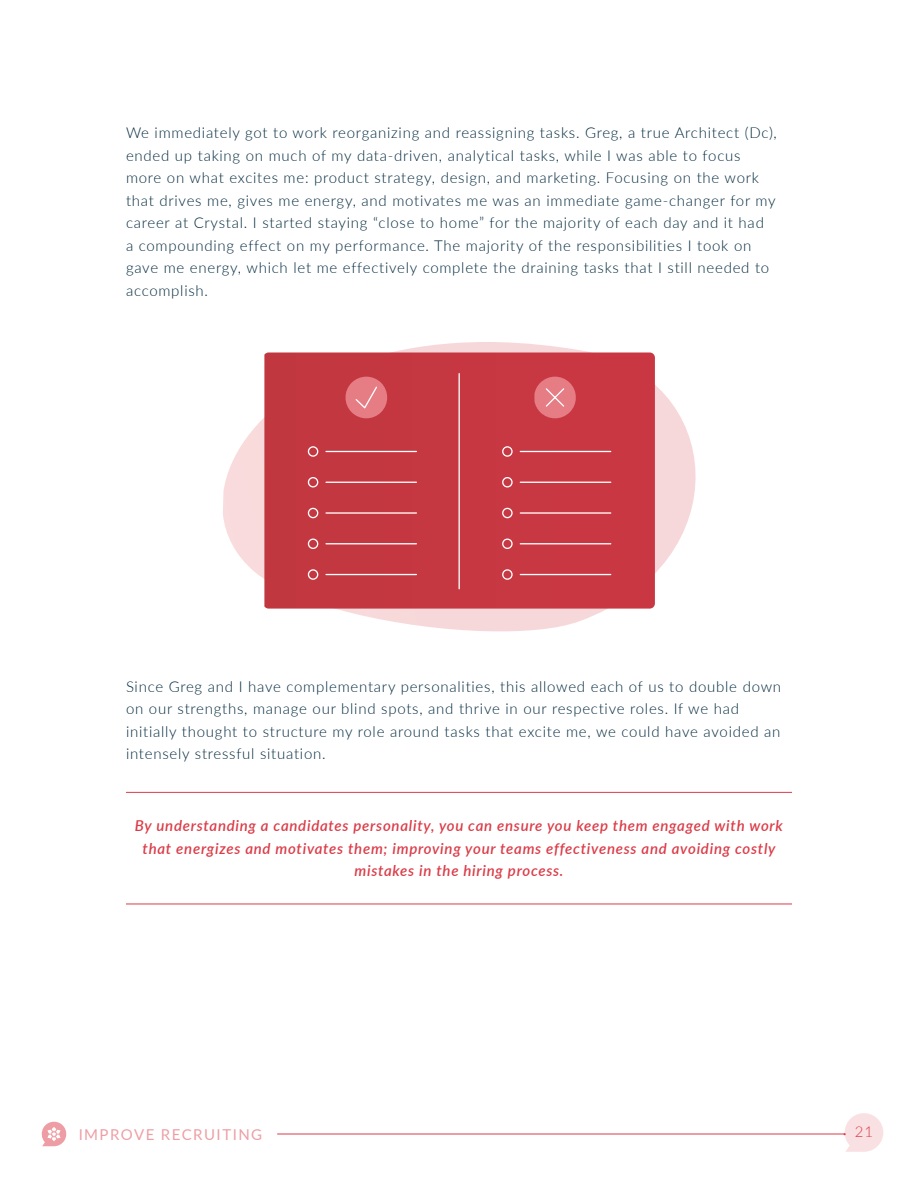
<style>
.page{position:relative;width:918px;height:1188px;background:#fff}
.page>*{position:absolute;margin:0;border:0;box-sizing:border-box;transform-origin:0 0}
.t1{font:300 15px/22.5px "Lato";letter-spacing:.05em;color:#00293d}
.t2{font:italic 600 15px/22.5px "Lato";letter-spacing:.05em;color:#db3c48;text-align:center}
.t3{font:15px "Lato";letter-spacing:.1em;color:#db3c48}
.t4{font:300 15px "Lato";color:#db3c48}
</style>
<div class="page">
<hr style="left:126px;top:792px;width:666px;height:1px;background:#db3c48">
<hr style="left:126px;top:904px;width:666px;height:1px;background:#db3c48">
<svg style="left:223px;top:342px;width:473px;height:290px"></svg>
<div style="left:264px;top:353px;width:391px;height:256px;background:#c63741"></div>
<div style="left:307px;top:372px;width:305px;height:218px;background:#c63741"></div>
<svg style="left:343px;top:377px;width:235px;height:43px"></svg>
<svg style="left:41px;top:1121px;width:26px;height:25px"></svg>
<hr style="left:277px;top:1134px;width:568px;height:1px;background:#db3c48">
<svg style="left:843px;top:1113px;width:40px;height:39px"></svg>
<p class="t1" style="left:126px;top:121px;width:652px">We immediately got to work reorganizing and reassigning tasks. Greg, a true Architect (Dc), ended up taking on much of my data-driven, analytical tasks, while I was able to focus more on what excites me: product strategy, design, and marketing. Focusing on the work that drives me, gives me energy, and motivates me was an immediate game-changer for my career at Crystal. I started staying “close to home” for the majority of each day and it had<br>a compounding effect on my performance. The majority of the responsibilities I took on gave me energy, which let me effectively complete the draining tasks that I still needed to accomplish.</p>
<p class="t1" style="left:126px;top:674px;width:657px">Since Greg and I have complementary personalities, this allowed each of us to double down on our strengths, manage our blind spots, and thrive in our respective roles. If we had initially thought to structure my role around tasks that excite me, we could have avoided an intensely stressful situation.</p>
<p class="t2" style="left:135px;top:814px;width:650px">By understanding a candidates personality, you can ensure you keep them engaged with work that energizes and motivates them; improving your teams effectiveness and avoiding costly mistakes in the hiring process.</p>
<p class="t3" style="left:78px;top:1124px;width:185px">IMPROVE RECRUITING</p>
<p class="t4" style="left:855px;top:1121px;width:20px">21</p>
</div>
